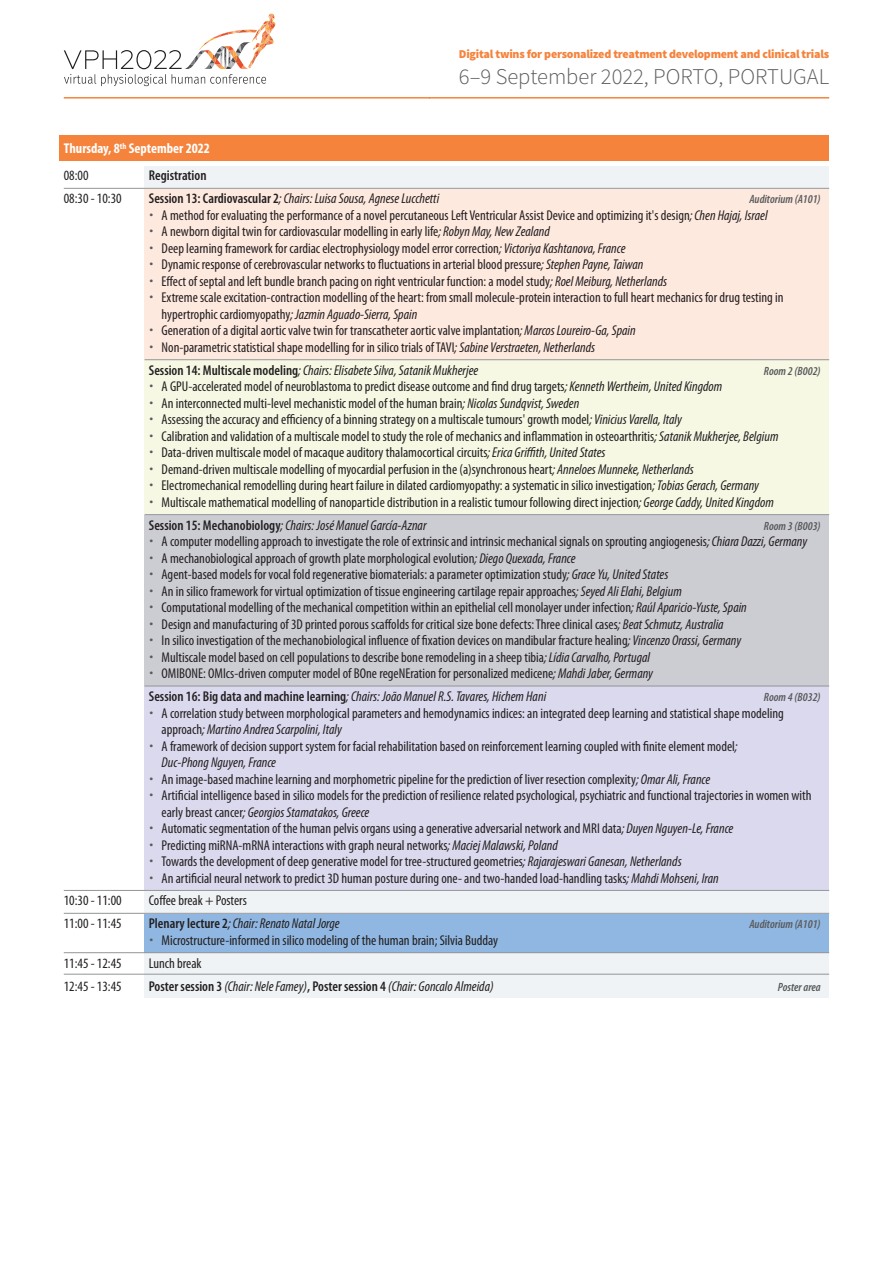
<style>
.page{position:relative;width:893px;height:1263px;background:#fff}
.page>*{position:absolute;margin:0;border:0;box-sizing:border-box;transform-origin:0 0}
.t1{font:300 22.5px "Source Sans Pro";color:#5b5c5f}
.t2{font:condensed 14.25px/16.5px "Myriad Pro";color:#231f20}
.t3{font:italic condensed 14.25px "Myriad Pro";color:#231f20}
.t4{font:700 condensed 14.25px/27.2px "Myriad Pro";color:#fff}
.t5{font:600 condensed 14.25px "Myriad Pro";color:#231f20}
.t6{font:italic 600 condensed 12px "Myriad Pro";color:#58595b}
.t7{font:900 12px "Source Sans Pro";letter-spacing:-.02em;color:#f5833c}
.s1{font-weight:400;color:#231f20}
.s2{font-weight:600;font-style:normal}
.s3{font-style:italic}
</style>
<div class="page">
<div style="left:60px;top:135px;width:769px;height:26px;background:#f5833c"></div>
<div style="left:145px;top:166px;width:684px;height:22px;background:#eff3f5"></div>
<div style="left:145px;top:189px;width:684px;height:170px;background:#fee9df"></div>
<div style="left:145px;top:360px;width:684px;height:154px;background:#f6f8e4"></div>
<div style="left:145px;top:515px;width:684px;height:170px;background:#ccccd3"></div>
<div style="left:145px;top:686px;width:684px;height:204px;background:#dbd9ed"></div>
<div style="left:145px;top:891px;width:684px;height:22px;background:#eff3f5"></div>
<div style="left:145px;top:914px;width:684px;height:38px;background:#90b7e1"></div>
<div style="left:145px;top:953px;width:684px;height:45px;background:#eff3f5"></div>
<hr style="left:64px;top:188px;width:765px;height:1px;background:#939598">
<hr style="left:145px;top:359px;width:684px;height:1px;background:#939598">
<hr style="left:145px;top:514px;width:684px;height:1px;background:#939598">
<hr style="left:145px;top:686px;width:684px;height:1px;background:#939598">
<hr style="left:64px;top:890px;width:765px;height:1px;background:#939598">
<hr style="left:64px;top:913px;width:765px;height:1px;background:#939598">
<hr style="left:64px;top:952px;width:765px;height:1px;background:#939598">
<hr style="left:64px;top:974px;width:765px;height:1px;background:#939598">
<svg style="left:64px;top:14px;width:212px;height:72px"></svg>
<hr style="left:64px;top:97px;width:366px;height:2px;background:#f5833c">
<hr style="left:430px;top:97px;width:399px;height:2px;background:#f5833c">
<p class="t4" style="left:64px;top:135px;width:148px">Thursday, 8<sup>th</sup> September 2022<br><span class="s1">08:00</span></p>
<p class="t5" style="left:149px;top:171px;width:59px">Registration</p>
<p class="t7" style="left:459px;top:50px;width:372px">Digital twins for personalized treatment development and clinical trials</p>
<h1 class="t1" style="left:459px;top:63px;width:372px">6–9 September 2022, PORTO, PORTUGAL</h1>
<p class="t2" style="left:64px;top:192px;width:59px">08:30 - 10:30</p>
<p class="t3" style="left:149px;top:193px;width:292px"><span class="s2">Session 13: Cardiovascular 2</span>; Chairs: Luisa Sousa, Agnese Lucchetti</p>
<p class="t6" style="left:749px;top:195px;width:73px">Auditorium (A101)</p>
<p class="t2" style="left:162px;top:208px;width:623px">A method for evaluating the performance of a novel percutaneous Left Ventricular Assist Device and optimizing it's design<span class="s3">; Chen Hajaj, Israel<br></span>A newborn digital twin for cardiovascular modelling in early life<span class="s3">; Robyn May, New Zealand<br></span>Deep learning framework for cardiac electrophysiology model error correction<span class="s3">; Victoriya Kashtanova, France<br></span>Dynamic response of cerebrovascular networks to fluctuations in arterial blood pressure<span class="s3">; Stephen Payne, Taiwan<br></span>Effect of septal and left bundle branch pacing on right ventricular function: a model study<span class="s3">; Roel Meiburg, Netherlands<br></span>Extreme scale excitation-contraction modelling of the heart: from small molecule-protein interaction to full heart mechanics for drug testing in hypertrophic cardiomyopathy<span class="s3">; Jazmin Aguado-Sierra, Spain<br></span>Generation of a digital aortic valve twin for transcatheter aortic valve implantation<span class="s3">; Marcos Loureiro-Ga, Spain<br></span>Non-parametric statistical shape modelling for in silico trials of TAVI<span class="s3">; Sabine Verstraeten, Netherlands</span></p>
<p class="t3" style="left:149px;top:365px;width:331px"><span class="s2">Session 14: Multiscale modeling</span>; Chairs: Elisabete Silva, Satanik Mukherjee</p>
<p class="t6" style="left:764px;top:366px;width:58px">Room 2 (B002)</p>
<p class="t2" style="left:162px;top:379px;width:618px">A GPU-accelerated model of neuroblastoma to predict disease outcome and find drug targets<span class="s3">; Kenneth Wertheim, United Kingdom<br></span>An interconnected multi-level mechanistic model of the human brain<span class="s3">; Nicolas Sundqvist, Sweden<br></span>Assessing the accuracy and efficiency of a binning strategy on a multiscale tumours' growth model<span class="s3">; Vinicius Varella, Italy<br></span>Calibration and validation of a multiscale model to study the role of mechanics and inflammation in osteoarthritis<span class="s3">; Satanik Mukherjee, Belgium </span>Data-driven multiscale model of macaque auditory thalamocortical circuits<span class="s3">; Erica Griffith, United States<br></span>Demand-driven multiscale modelling of myocardial perfusion in the (a)synchronous heart<span class="s3">; Anneloes Munneke, Netherlands<br></span>Electromechanical remodelling during heart failure in dilated cardiomyopathy: a systematic in silico investigation<span class="s3">; Tobias Gerach, Germany </span>Multiscale mathematical modelling of nanoparticle distribution in a realistic tumour following direct injection<span class="s3">; George Caddy, United Kingdom</span></p>
<p class="t3" style="left:149px;top:520px;width:279px"><span class="s2">Session 15: Mechanobiology</span>; Chairs: José Manuel García-Aznar</p>
<p class="t6" style="left:764px;top:521px;width:58px">Room 3 (B003)</p>
<p class="t2" style="left:162px;top:534px;width:647px">A computer modelling approach to investigate the role of extrinsic and intrinsic mechanical signals on sprouting angiogenesis<span class="s3">; Chiara Dazzi, Germany </span>A mechanobiological approach of growth plate morphological evolution<span class="s3">; Diego Quexada, France<br></span>Agent-based models for vocal fold regenerative biomaterials: a parameter optimization study<span class="s3">; Grace Yu, United States<br></span>An in silico framework for virtual optimization of tissue engineering cartilage repair approaches<span class="s3">; Seyed Ali Elahi, Belgium<br></span>Computational modelling of the mechanical competition within an epithelial cell monolayer under infection<span class="s3">; Raúl Aparicio-Yuste, Spain<br></span>Design and manufacturing of 3D printed porous scaffolds for critical size bone defects: Three clinical cases<span class="s3">; Beat Schmutz, Australia<br></span>In silico investigation of the mechanobiological influence of fixation devices on mandibular fracture healing<span class="s3">; Vincenzo Orassi, Germany<br></span>Multiscale model based on cell populations to describe bone remodeling in a sheep tibia<span class="s3">; Lídia Carvalho, Portugal<br></span>OMIBONE: OMIcs-driven computer model of BOne regeNEration for personalized medicene<span class="s3">; Mahdi Jaber, Germany</span></p>
<p class="t3" style="left:149px;top:691px;width:399px"><span class="s2">Session 16: Big data and machine learning</span>; Chairs: João Manuel R.S. Tavares, Hichem Hani</p>
<p class="t6" style="left:764px;top:692px;width:58px">Room 4 (B032)</p>
<p class="t2" style="left:162px;top:706px;width:651px">A correlation study between morphological parameters and hemodynamics indices: an integrated deep learning and statistical shape modeling approach<span class="s3">; Martino Andrea Scarpolini, Italy<br></span>A framework of decision support system for facial rehabilitation based on reinforcement learning coupled with finite element model<span class="s3">;<br>Duc-Phong Nguyen, France<br></span>An image-based machine learning and morphometric pipeline for the prediction of liver resection complexity<span class="s3">; Omar Ali, France<br></span>Artificial intelligence based in silico models for the prediction of resilience related psychological, psychiatric and functional trajectories in women with early breast cancer<span class="s3">; Georgios Stamatakos, Greece<br></span>Automatic segmentation of the human pelvis organs using a generative adversarial network and MRI data<span class="s3">; Duyen Nguyen-Le, France<br></span>Predicting miRNA-mRNA interactions with graph neural networks<span class="s3">; Maciej Malawski, Poland<br></span>Towards the development of deep generative model for tree-structured geometries<span class="s3">; Rajarajeswari Ganesan, Netherlands<br></span>An artificial neural network to predict 3D human posture during one- and two-handed load-handling tasks<span class="s3">; Mahdi Mohseni, Iran</span></p>
<p class="t2" style="left:64px;top:894px;width:59px">10:30 - 11:00</p>
<p class="t2" style="left:149px;top:894px;width:100px">Coffee break + Posters</p>
<p class="t2" style="left:64px;top:916px;width:59px">11:00 - 11:45</p>
<p class="t3" style="left:149px;top:918px;width:192px"><span class="s2">Plenary lecture 2</span>; Chair: Renato Natal Jorge</p>
<p class="t6" style="left:749px;top:920px;width:73px">Auditorium (A101)</p>
<p class="t2" style="left:162px;top:933px;width:338px">Microstructure-informed in silico modeling of the human brain; Silvia Budday</p>
<p class="t2" style="left:64px;top:956px;width:59px">11:45 - 12:45</p>
<p class="t2" style="left:149px;top:956px;width:54px">Lunch break</p>
<p class="t2" style="left:64px;top:979px;width:59px">12:45 - 13:45</p>
<p class="t3" style="left:149px;top:981px;width:346px"><span class="s2">Poster session 3</span> (Chair: Nele Famey)<span class="s2">, Poster session 4</span> (Chair: Goncalo Almeida)</p>
<p class="t6" style="left:778px;top:982px;width:44px">Poster area</p>
</div>
